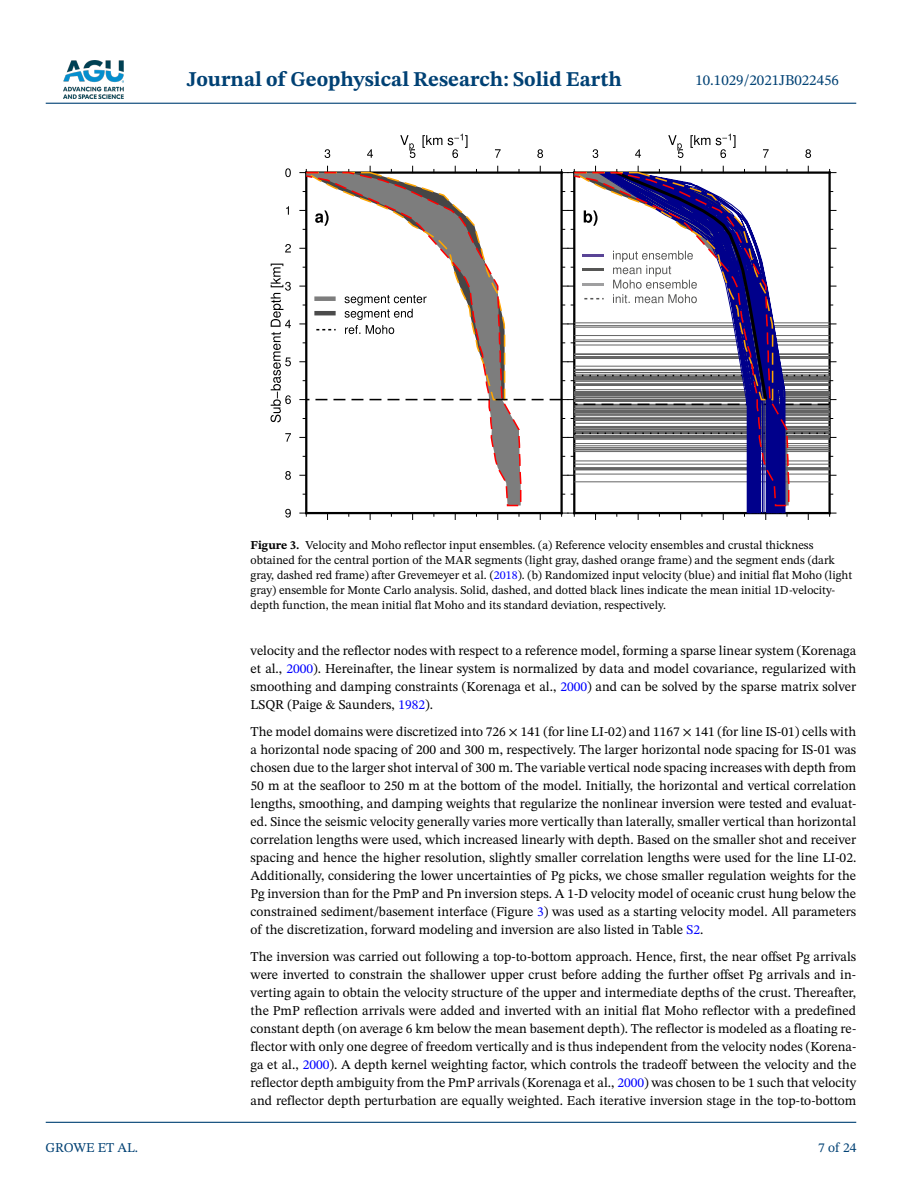
<style>
.page{position:relative;width:902px;height:1183px;background:#fff}
.page>*{position:absolute;margin:0;border:0;box-sizing:border-box;transform-origin:0 0}
.t1{font:700 21px "STIX Two Text";color:#004174}
.t2{font:15px "STIX Two Text";color:#004174}
.t3{font:13.5px/18px "STIX Two Text";color:#000;text-align:justify}
.t4{font:13.5px "STIX Two Text";color:#004174}
.t5{font:12px/15px "STIX Two Text";color:#000}
.s1{font-weight:700}
.s2{color:#00f}
</style>
<div class="page">
<img style="left:63px;top:60px;width:60px;height:39px">
<hr style="left:46px;top:103px;width:810px;height:1px;background:#004174">
<hr style="left:46px;top:1121px;width:810px;height:1px;background:#004174">
<hr style="left:305px;top:172px;width:2px;height:341px;background:#000">
<svg style="left:285px;top:168px;width:6px;height:9px"></svg>
<svg style="left:286px;top:206px;width:3px;height:9px"></svg>
<svg style="left:285px;top:244px;width:6px;height:8px"></svg>
<svg style="left:285px;top:433px;width:6px;height:8px"></svg>
<svg style="left:285px;top:471px;width:6px;height:8px"></svg>
<svg style="left:285px;top:508px;width:6px;height:9px"></svg>
<svg style="left:270px;top:263px;width:21px;height:159px"></svg>
<hr style="left:560px;top:172px;width:2px;height:341px;background:#000">
<hr style="left:306px;top:512px;width:255px;height:2px;background:#000">
<svg style="left:300px;top:512px;width:7px;height:4px"></svg>
<svg style="left:324px;top:134px;width:219px;height:24px"></svg>
<svg style="left:304px;top:405px;width:218px;height:102px"></svg>
<hr style="left:573px;top:172px;width:2px;height:341px;background:#000">
<hr style="left:828px;top:172px;width:2px;height:341px;background:#000">
<hr style="left:574px;top:512px;width:255px;height:2px;background:#000">
<svg style="left:561px;top:512px;width:14px;height:4px"></svg>
<svg style="left:829px;top:512px;width:6px;height:4px"></svg>
<svg style="left:592px;top:134px;width:219px;height:24px"></svg>
<hr style="left:574px;top:407px;width:255px;height:1px;background:#646464">
<hr style="left:574px;top:419px;width:255px;height:1px;background:#646464">
<hr style="left:574px;top:409px;width:255px;height:1px;background:#646464">
<hr style="left:574px;top:428px;width:255px;height:1px;background:#646464">
<hr style="left:574px;top:429px;width:255px;height:1px;background:#646464">
<hr style="left:574px;top:427px;width:255px;height:1px;background:#646464">
<hr style="left:574px;top:411px;width:255px;height:1px;background:#646464">
<hr style="left:574px;top:413px;width:255px;height:1px;background:#646464">
<hr style="left:574px;top:417px;width:255px;height:1px;background:#646464">
<hr style="left:574px;top:410px;width:255px;height:1px;background:#646464">
<hr style="left:574px;top:415px;width:255px;height:1px;background:#646464">
<hr style="left:574px;top:420px;width:255px;height:1px;background:#646464">
<hr style="left:574px;top:418px;width:255px;height:1px;background:#646464">
<hr style="left:574px;top:422px;width:255px;height:1px;background:#646464">
<hr style="left:574px;top:408px;width:255px;height:1px;background:#646464">
<hr style="left:574px;top:443px;width:255px;height:1px;background:#646464">
<hr style="left:574px;top:431px;width:255px;height:1px;background:#646464">
<hr style="left:574px;top:463px;width:255px;height:1px;background:#646464">
<hr style="left:574px;top:447px;width:255px;height:1px;background:#646464">
<hr style="left:574px;top:449px;width:255px;height:1px;background:#646464">
<hr style="left:574px;top:448px;width:255px;height:1px;background:#646464">
<hr style="left:574px;top:481px;width:255px;height:1px;background:#646464">
<hr style="left:574px;top:438px;width:255px;height:1px;background:#646464">
<hr style="left:574px;top:412px;width:255px;height:1px;background:#646464">
<hr style="left:574px;top:469px;width:255px;height:1px;background:#646464">
<hr style="left:574px;top:473px;width:255px;height:1px;background:#646464">
<hr style="left:574px;top:467px;width:255px;height:1px;background:#646464">
<hr style="left:574px;top:426px;width:255px;height:1px;background:#646464">
<hr style="left:574px;top:451px;width:255px;height:1px;background:#646464">
<hr style="left:574px;top:405px;width:255px;height:1px;background:#646464">
<hr style="left:574px;top:460px;width:255px;height:1px;background:#646464">
<hr style="left:574px;top:445px;width:255px;height:1px;background:#646464">
<svg style="left:562px;top:432px;width:273px;height:6px"></svg>
<svg style="left:596px;top:506px;width:189px;height:8px"></svg>
<svg style="left:574px;top:405px;width:215px;height:101px"></svg>
<svg style="left:300px;top:166px;width:535px;height:239px"></svg>
<h1 class="t1" style="left:187px;top:64px;width:436px">Journal of Geophysical Research: Solid Earth</h1>
<p class="t2" style="left:695px;top:69px;width:145px">10.1029/2021JB022456</p>
<p class="t4" style="left:45px;top:1137px;width:94px">GROWE ET AL.</p>
<p class="t5" style="left:250px;top:537px;width:603px"><span class="s1">Figure 3.</span> Velocity and Moho reflector input ensembles. (a) Reference velocity ensembles and crustal thickness obtained for the central portion of the MAR segments (light gray, dashed orange frame) and the segment ends (dark gray, dashed red frame) after Grevemeyer et al. (<span class="s2">2018</span>). (b) Randomized input velocity (blue) and initial flat Moho (light gray) ensemble for Monte Carlo analysis. Solid, dashed, and dotted black lines indicate the mean initial 1D-velocity&shy;depth function, the mean initial flat Moho and its standard deviation, respectively.</p>
<p class="t3" style="left:250px;top:641px;width:607px">velocity and the reflector nodes with respect to a reference model, forming a sparse linear system (Korenaga et al., <span class="s2">2000</span>). Hereinafter, the linear system is normalized by data and model covariance, regularized with smoothing and damping constraints (Korenaga et al., <span class="s2">2000</span>) and can be solved by the sparse matrix solver LSQR (Paige &amp; Saunders, <span class="s2">1982</span>).</p>
<p class="t3" style="left:250px;top:722px;width:607px">The model domains were discretized into 726 × 141 (for line LI-02) and 1167 × 141 (for line IS-01) cells with a horizontal node spacing of 200 and 300 m, respectively. The larger horizontal node spacing for IS-01 was chosen due to the larger shot interval of 300 m. The variable vertical node spacing increases with depth from 50 m at the seafloor to 250 m at the bottom of the model. Initially, the horizontal and vertical correlation lengths, smoothing, and damping weights that regularize the nonlinear inversion were tested and evaluat&shy;ed. Since the seismic velocity generally varies more vertically than laterally, smaller vertical than horizontal correlation lengths were used, which increased linearly with depth. Based on the smaller shot and receiver spacing and hence the higher resolution, slightly smaller correlation lengths were used for the line LI-02.<br>Additionally, considering the lower uncertainties of Pg picks, we chose smaller regulation weights for the Pg inversion than for the PmP and Pn inversion steps. A 1-D velocity model of oceanic crust hung below the constrained sediment/basement interface (Figure <span class="s2">3</span>) was used as a starting velocity model. All parameters of the discretization, forward modeling and inversion are also listed in Table <span class="s2">S2</span>.</p>
<p class="t3" style="left:250px;top:947px;width:607px">The inversion was carried out following a top-to-bottom approach. Hence, first, the near offset Pg arrivals were inverted to constrain the shallower upper crust before adding the further offset Pg arrivals and in&shy;verting again to obtain the velocity structure of the upper and intermediate depths of the crust. Thereafter, the PmP reflection arrivals were added and inverted with an initial flat Moho reflector with a predefined constant depth (on average 6 km below the mean basement depth). The reflector is modeled as a floating re&shy;flector with only one degree of freedom vertically and is thus independent from the velocity nodes (Korena&shy;ga et al., <span class="s2">2000</span>). A depth kernel weighting factor, which controls the tradeoff between the velocity and the reflector depth ambiguity from the PmP arrivals (Korenaga et al., <span class="s2">2000</span>) was chosen to be 1 such that velocity and reflector depth perturbation are equally weighted. Each iterative inversion stage in the top-to-bottom</p>
<p class="t4" style="left:818px;top:1137px;width:40px">7 of 24</p>
</div>
